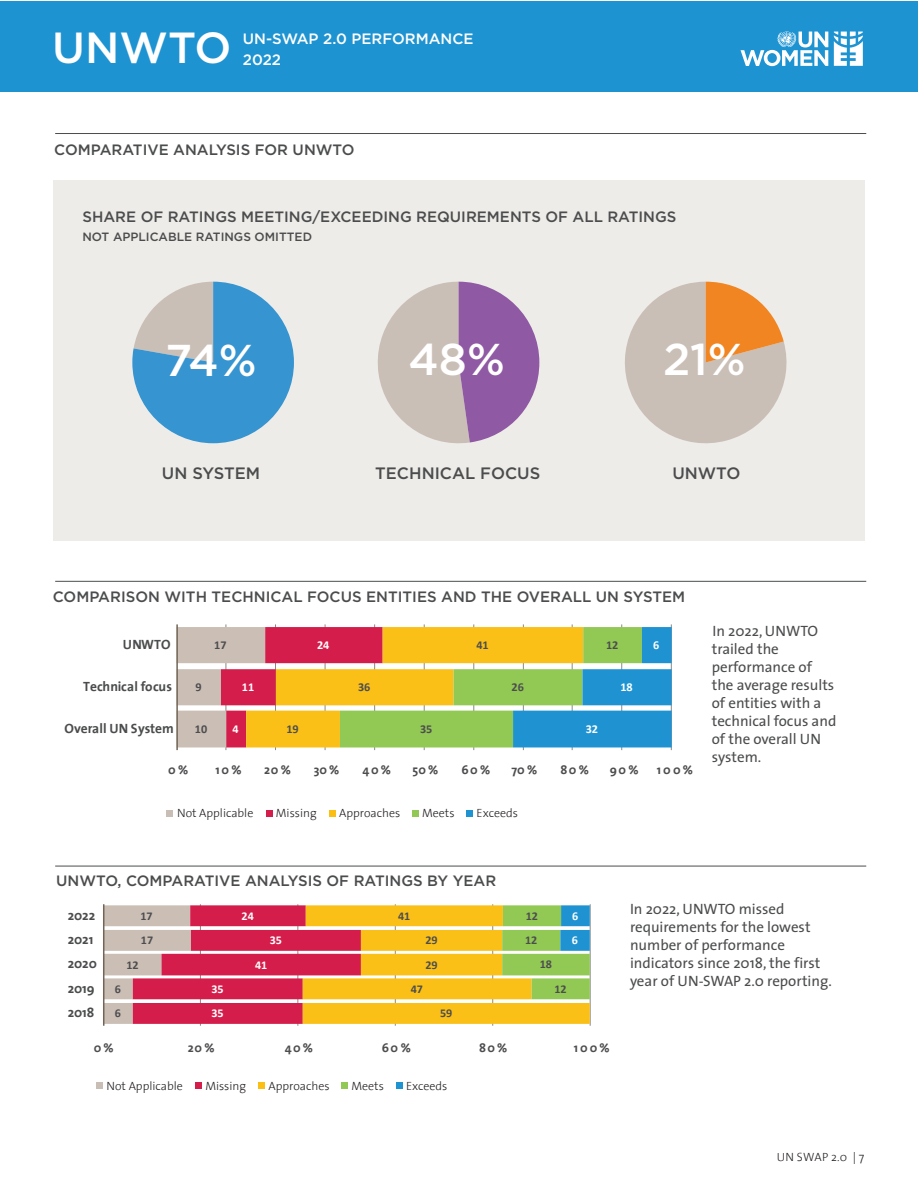
<style>
.page{position:relative;width:918px;height:1188px;background:#fff}
.page>*{position:absolute;margin:0;border:0;box-sizing:border-box;transform-origin:0 0}
.t1{font:500 44.55px "Gotham";color:#fff}
.t2{font:500 43.5px "Gotham";color:#fff}
.t3{font:500 16.5px "Gotham";color:#4b4c4d}
.t4{font:15px/18px "The Sans";color:#4b4c4d}
.t5{font:500 15px "Gotham";color:#4b4c4d}
.t6{font:500 15px "Gotham";color:#fff}
.t7{font:700 13.5px "The Sans";letter-spacing:-.01em;color:#4b4c4d}
.t8{font:700 12.45px "The Sans";letter-spacing:.12em;color:#4d4d4f}
.t9{font:300 12px "The Sans";color:#231f20}
.t10{font:700 12px "Calibri";letter-spacing:-.005em;color:#4d4d4f}
.t11{font:500 12px "Gotham";color:#4b4c4d}
.t12{font:700 12px "Calibri";letter-spacing:-.005em;color:#fff}
</style>
<div class="page">
<div style="left:53px;top:180px;width:812px;height:360px;background:#eeece8"></div>
<hr style="left:55px;top:581px;width:811px;height:1px;background:#4b4c4d">
<hr style="left:55px;top:133px;width:811px;height:1px;background:#4b4c4d">
<hr style="left:55px;top:866px;width:811px;height:1px;background:#4b4c4d">
<svg style="left:132px;top:282px;width:162px;height:161px"></svg>
<svg style="left:377px;top:282px;width:162px;height:162px"></svg>
<svg style="left:625px;top:282px;width:162px;height:162px"></svg>
<div style="left:0;top:1px;width:918px;height:90px;background:#1e93d2"></div>
<svg style="left:741px;top:31px;width:87px;height:35px"></svg>
<svg style="left:834px;top:32px;width:29px;height:34px"></svg>
<div style="left:166px;top:810px;width:7px;height:7px;background:#c8beb5"></div>
<div style="left:266px;top:810px;width:7px;height:7px;background:#d41d4a"></div>
<div style="left:329px;top:810px;width:7px;height:7px;background:#fbbf14"></div>
<div style="left:412px;top:810px;width:7px;height:7px;background:#92c954"></div>
<div style="left:466px;top:810px;width:7px;height:7px;background:#1e93d2"></div>
<div style="left:96px;top:1082px;width:6px;height:7px;background:#c8beb5"></div>
<div style="left:195px;top:1082px;width:7px;height:7px;background:#d41d4a"></div>
<div style="left:258px;top:1082px;width:7px;height:7px;background:#fbbf14"></div>
<div style="left:341px;top:1082px;width:7px;height:7px;background:#92c954"></div>
<div style="left:396px;top:1082px;width:7px;height:7px;background:#1e93d2"></div>
<hr style="left:671px;top:624px;width:1px;height:126px;background:#8a898a">
<hr style="left:621px;top:624px;width:1px;height:126px;background:#8a898a">
<hr style="left:572px;top:624px;width:1px;height:126px;background:#8a898a">
<hr style="left:523px;top:624px;width:1px;height:126px;background:#8a898a">
<hr style="left:473px;top:624px;width:1px;height:126px;background:#8a898a">
<hr style="left:424px;top:624px;width:1px;height:126px;background:#8a898a">
<hr style="left:374px;top:624px;width:1px;height:126px;background:#8a898a">
<hr style="left:325px;top:624px;width:1px;height:126px;background:#8a898a">
<hr style="left:275px;top:624px;width:1px;height:126px;background:#8a898a">
<hr style="left:226px;top:624px;width:1px;height:126px;background:#8a898a">
<svg style="left:178px;top:627px;width:494px;height:120px;background:#b4ad71"></svg>
<hr style="left:176px;top:624px;width:2px;height:126px;background:#716557">
<hr style="left:590px;top:904px;width:1px;height:122px;background:#8a898a">
<hr style="left:492px;top:904px;width:1px;height:122px;background:#8a898a">
<hr style="left:395px;top:904px;width:1px;height:122px;background:#8a898a">
<hr style="left:298px;top:904px;width:1px;height:122px;background:#8a898a">
<hr style="left:200px;top:904px;width:1px;height:122px;background:#8a898a">
<svg style="left:104px;top:905px;width:486px;height:119px;background:#db955b"></svg>
<hr style="left:103px;top:904px;width:1px;height:122px;background:#716557">
<h2 class="t2" style="left:52px;top:20px;width:181px">UNWTO</h2>
<p class="t6" style="left:243px;top:29px;width:232px">UN-SWAP 2.0 PERFORMANCE</p>
<p class="t6" style="left:243px;top:50px;width:40px">2022</p>
<p class="t5" style="left:54px;top:140px;width:302px">COMPARATIVE ANALYSIS FOR UNWTO</p>
<p class="t5" style="left:82px;top:207px;width:596px">SHARE OF RATINGS MEETING/EXCEEDING REQUIREMENTS OF ALL RATINGS</p>
<p class="t11" style="left:82px;top:229px;width:231px">NOT APPLICABLE RATINGS OMITTED</p>
<h1 class="t1" style="left:165px;top:332px;width:93px">74%</h1>
<h1 class="t1" style="left:409px;top:330px;width:98px">48%</h1>
<h1 class="t1" style="left:663px;top:330px;width:84px">21%</h1>
<p class="t3" style="left:162px;top:462px;width:100px">UN SYSTEM</p>
<p class="t3" style="left:375px;top:462px;width:167px">TECHNICAL FOCUS</p>
<p class="t3" style="left:672px;top:462px;width:70px">UNWTO</p>
<p class="t5" style="left:53px;top:587px;width:634px">COMPARISON WITH TECHNICAL FOCUS ENTITIES AND THE OVERALL UN SYSTEM</p>
<p class="t7" style="left:123px;top:633px;width:49px">UNWTO</p>
<p class="t10" style="left:214px;top:637px;width:14px">17</p>
<p class="t12" style="left:317px;top:637px;width:14px">24</p>
<p class="t10" style="left:476px;top:637px;width:14px">41</p>
<p class="t10" style="left:606px;top:637px;width:14px">12</p>
<p class="t12" style="left:653px;top:637px;width:8px">6</p>
<p class="t7" style="left:83px;top:675px;width:90px">Technical focus</p>
<p class="t10" style="left:196px;top:679px;width:8px">9</p>
<p class="t12" style="left:242px;top:679px;width:14px">11</p>
<p class="t10" style="left:358px;top:679px;width:14px">36</p>
<p class="t10" style="left:512px;top:679px;width:14px">26</p>
<p class="t12" style="left:620px;top:679px;width:14px">18</p>
<p class="t7" style="left:65px;top:717px;width:111px">Overall UN System</p>
<p class="t10" style="left:195px;top:721px;width:14px">10</p>
<p class="t12" style="left:233px;top:721px;width:8px">4</p>
<p class="t10" style="left:286px;top:721px;width:14px">19</p>
<p class="t10" style="left:420px;top:721px;width:14px">35</p>
<p class="t12" style="left:586px;top:721px;width:14px">32</p>
<p class="t8" style="left:168px;top:759px;width:22px">0%</p>
<p class="t8" style="left:216px;top:759px;width:28px">10%</p>
<p class="t8" style="left:264px;top:759px;width:28px">20%</p>
<p class="t8" style="left:314px;top:759px;width:27px">30%</p>
<p class="t8" style="left:363px;top:759px;width:30px">40%</p>
<p class="t8" style="left:413px;top:759px;width:27px">50%</p>
<p class="t8" style="left:461px;top:759px;width:30px">60%</p>
<p class="t8" style="left:512px;top:759px;width:27px">70%</p>
<p class="t8" style="left:560px;top:759px;width:30px">80%</p>
<p class="t8" style="left:610px;top:759px;width:30px">90%</p>
<p class="t8" style="left:657px;top:759px;width:38px">100%</p>
<p class="t9" style="left:177px;top:803px;width:78px">Not Applicable</p>
<p class="t9" style="left:276px;top:803px;width:42px">Missing</p>
<p class="t9" style="left:339px;top:803px;width:63px">Approaches</p>
<p class="t9" style="left:422px;top:803px;width:34px">Meets</p>
<p class="t9" style="left:477px;top:803px;width:43px">Exceeds</p>
<p class="t4" style="left:712px;top:622px;width:126px">In 2022, UNWTO trailed the performance of the average results of entities with a technical focus and of the overall UN system.</p>
<p class="t5" style="left:56px;top:871px;width:442px">UNWTO, COMPARATIVE ANALYSIS OF RATINGS BY YEAR</p>
<p class="t7" style="left:68px;top:904px;width:29px">2022</p>
<p class="t10" style="left:141px;top:907px;width:14px">17</p>
<p class="t12" style="left:242px;top:907px;width:14px">24</p>
<p class="t10" style="left:398px;top:907px;width:14px">41</p>
<p class="t10" style="left:526px;top:907px;width:14px">12</p>
<p class="t12" style="left:572px;top:907px;width:8px">6</p>
<p class="t7" style="left:68px;top:928px;width:27px">2021</p>
<p class="t10" style="left:141px;top:932px;width:14px">17</p>
<p class="t12" style="left:270px;top:932px;width:14px">35</p>
<p class="t10" style="left:425px;top:932px;width:14px">29</p>
<p class="t10" style="left:525px;top:932px;width:14px">12</p>
<p class="t12" style="left:572px;top:932px;width:8px">6</p>
<p class="t7" style="left:68px;top:953px;width:31px">2020</p>
<p class="t10" style="left:126px;top:956px;width:14px">12</p>
<p class="t12" style="left:255px;top:956px;width:14px">41</p>
<p class="t10" style="left:425px;top:956px;width:14px">29</p>
<p class="t10" style="left:540px;top:956px;width:14px">18</p>
<p class="t7" style="left:68px;top:977px;width:28px">2019</p>
<p class="t10" style="left:115px;top:980px;width:8px">6</p>
<p class="t12" style="left:211px;top:980px;width:14px">35</p>
<p class="t10" style="left:411px;top:980px;width:14px">47</p>
<p class="t10" style="left:554px;top:980px;width:14px">12</p>
<p class="t7" style="left:68px;top:1001px;width:28px">2018</p>
<p class="t10" style="left:115px;top:1005px;width:8px">6</p>
<p class="t12" style="left:211px;top:1005px;width:14px">35</p>
<p class="t10" style="left:440px;top:1005px;width:14px">59</p>
<p class="t8" style="left:94px;top:1037px;width:21px">0%</p>
<p class="t8" style="left:188px;top:1037px;width:28px">20%</p>
<p class="t8" style="left:285px;top:1037px;width:30px">40%</p>
<p class="t8" style="left:382px;top:1037px;width:31px">60%</p>
<p class="t8" style="left:479px;top:1037px;width:30px">80%</p>
<p class="t8" style="left:574px;top:1037px;width:37px">100%</p>
<p class="t9" style="left:107px;top:1076px;width:78px">Not Applicable</p>
<p class="t9" style="left:205px;top:1076px;width:42px">Missing</p>
<p class="t9" style="left:269px;top:1076px;width:63px">Approaches</p>
<p class="t9" style="left:352px;top:1076px;width:34px">Meets</p>
<p class="t9" style="left:406px;top:1076px;width:43px">Exceeds</p>
<p class="t4" style="left:630px;top:900px;width:204px">In 2022, UNWTO missed requirements for the lowest number of performance indicators since 2018, the first year of UN-SWAP 2.0 reporting.</p>
<p class="t9" style="left:777px;top:1147px;width:89px">UN SWAP 2.0 | 7</p>
</div>
